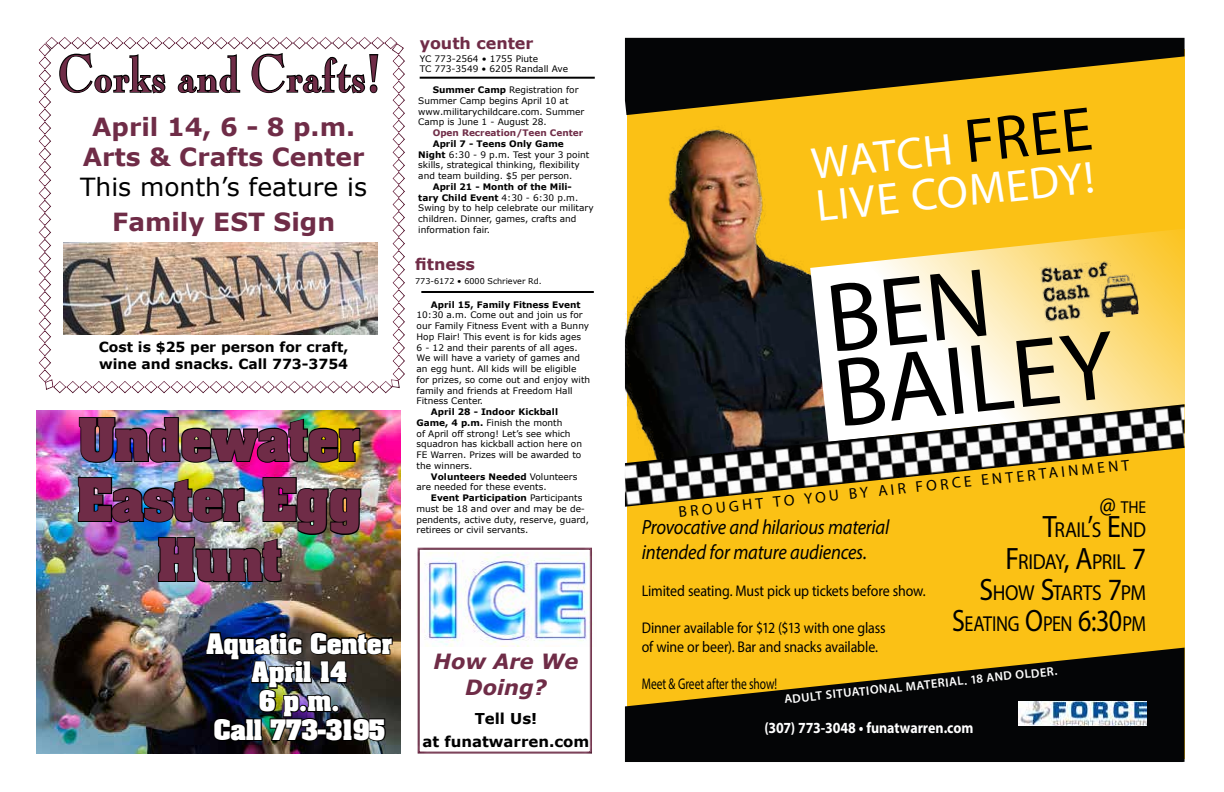
<style>
.page{position:relative;width:1224px;height:792px;background:#fff}
.page>*{position:absolute;margin:0;border:0;box-sizing:border-box;transform-origin:0 0}
.t1{font:98.2px/75px "Myriad Pro";color:#000}
.t2{font:50px/60px "ACHEN Normal";color:#6f2c47;text-align:center}
.t3{font:45px/43.1px "Myriad Pro";color:#fff}
.t4{font:900 40px "BD Engraved";color:#6f2c47}
.t5{font:700 25px/30px "Verdana";color:#6f2c47;text-align:center}
.t6{font:25px "Verdana";color:#000}
.t7{font:24px/28.8px "ACHEN Normal";color:#fff;text-align:center}
.t8{font:21.7px/31.1px "Myriad Pro";letter-spacing:-.015em;color:#000;text-align:right;scale:.9 1}
.t9{font:italic 700 21px/25.2px "Verdana";color:#6f2c47;text-align:center}
.t10{font:italic 20.7px/24.8px "Myriad Pro";letter-spacing:-.015em;color:#000;scale:.9 1}
.t11{font:17.4px "Myriad Pro";color:#000;scale:.9 1}
.t12{font:700 16px "Verdana";color:#6f2c47}
.t13{font:700 15.9px "Verdana";color:#6f2c47}
.t14{font:15.5px/18.6px "Myriad Pro";letter-spacing:-.01em;color:#000;scale:.9 1}
.t15{font:15.5px "Myriad Pro";letter-spacing:-.01em;color:#000}
.t16{font:700 15.5px "Myriad Pro";letter-spacing:-.005em;color:#fff;scale:.9 1}
.t17{font:15.5px "Myriad Pro";letter-spacing:-.01em;color:#000;scale:.74 1}
.t18{font:700 15px/22.9px "Verdana";color:#000;text-align:center}
.t19{font:700 13.9px/16.7px "Verdana";color:#000}
.t20{font:600 12.4px "Myriad Pro";color:#fff}
.t21{font:9px/10.8px "Verdana";color:#000}
.t22{font:700 9px "Verdana";color:#000}
.t23{font:700 9px "Verdana";color:#6f2c47}
.t24{font:8px "Verdana";color:#000}
.s1{font-weight:700}
.s2{font-size:62.4px;color:#000}
.s3{font-size:24.8px}
.s4{font-size:31px}
</style>
<div class="page">
<hr style="left:420px;top:77px;width:175px;height:2px;background:#000">
<svg style="left:38px;top:37px;width:367px;height:357px"></svg>
<div style="left:627px;top:49px;width:557px;height:709px;background:#fbc115"></div>
<svg style="left:625px;top:38px;width:560px;height:77px;fill:#040506"></svg>
<svg style="left:625px;top:648px;width:560px;height:114px;fill:#040506"></svg>
<img style="left:625px;top:111px;width:262px;height:293px">
<svg style="left:810px;top:226px;width:375px;height:178px"></svg>
<img style="left:625px;top:404px;width:560px;height:103px">
<img style="left:1039px;top:257px;width:100px;height:67px">
<img style="left:1019px;top:702px;width:127px;height:24px">
<img style="left:36px;top:411px;width:364px;height:343px">
<img style="left:76px;top:416px;width:286px;height:167px">
<img style="left:205px;top:625px;width:189px;height:118px">
<img style="left:64px;top:242px;width:314px;height:92px">
<hr style="left:421px;top:291px;width:173px;height:2px;background:#000">
<div style="left:412px;top:543px;width:187px;height:218px;background:#000;opacity:.75"></div>
<h3 class="t4" style="left:58px;top:44px;width:325px">Corks and Crafts!</h3>
<h3 class="t5" style="left:83px;top:111px;width:283px">April 14, 6 - 8 p.m.<br>Arts &amp; Crafts Center</h3>
<h3 class="t6" style="left:80px;top:171px;width:288px">This month’s feature is</h3>
<h3 class="t5" style="left:112px;top:206px;width:225px">Family EST Sign</h3>
<h3 class="t19" style="left:99px;top:338px;width:251px">Cost is $25 per person for craft, wine and snacks. Call 773-3754</h3>
<h2 class="t2" style="left:77px;top:414px;width:286px">Undewater<br>Easter Egg<br>Hunt</h2>
<h3 class="t7" style="left:207px;top:631px;width:187px">Aquatic Center<br>April 14<br>6 p.m.<br>Call 773-3195</h3>
<h3 class="t13" style="left:420px;top:33px;width:115px">youth center</h3>
<p class="t21" style="left:420px;top:53px;width:150px">YC 773-2564 • 1755 Piute<br>TC 773-3549 • 6205 Randall Ave</p>
<p class="t21" style="left:418px;top:84px;width:168px;text-indent:14px"><span class="s1">Summer Camp</span> Registration for<br>Summer Camp begins April 10 at www.militarychildcare.com. Summer<br>Camp is June 1 - August 28.</p>
<p class="t23" style="left:433px;top:127px;width:152px">Open Recreation/Teen Center</p>
<p class="t21" style="left:418px;top:138px;width:173px;text-indent:14px"><span class="s1">April 7 - Teens Only Game Night</span> 6:30 - 9 p.m. Test your 3 point skills, strategical thinking, flexibility and team building. $5 per person.</p>
<p class="t21" style="left:418px;top:181px;width:177px;text-indent:14px"><span class="s1">April 21 - Month of the Mili&shy;tary Child Event</span> 4:30 - 6:30 p.m.<br>Swing by to help celebrate our military children. Dinner, games, crafts and information fair.</p>
<h3 class="t12" style="left:415px;top:254px;width:61px">fitness</h3>
<p class="t24" style="left:415px;top:276px;width:128px">773-6172 • 6000 Schriever Rd.</p>
<p class="t22" style="left:431px;top:299px;width:151px">April 15, Family Fitness Event</p>
<p class="t21" style="left:417px;top:309px;width:175px">10:30 a.m. Come out and join us for our Family Fitness Event with a Bunny Hop Flair! This event is for kids ages<br>6 - 12 and their parents of all ages.<br>We will have a variety of games and an egg hunt. All kids will be eligible for prizes, so come out and enjoy with family and friends at Freedom Hall Fitness Center.</p>
<p class="t21" style="left:417px;top:406px;width:167px;text-indent:14px"><span class="s1">April 28 - Indoor Kickball<br>Game, 4 p.m.</span> Finish the month<br>of April off strong! Let’s see which squadron has kickball action here on<br>FE Warren. Prizes will be awarded to the winners.</p>
<p class="t21" style="left:417px;top:471px;width:162px;text-indent:14px"><span class="s1">Volunteers Needed</span> Volunteers are needed for these events.</p>
<p class="t21" style="left:417px;top:492px;width:174px;text-indent:14px"><span class="s1">Event Participation</span> Participants must be 18 and over and may be de&shy;pendents, active duty, reserve, guard, retirees or civil servants.</p>
<h3 class="t9" style="left:434px;top:649px;width:146px">How Are We<br>Doing?</h3>
<h3 class="t18" style="left:423px;top:707px;width:168px">Tell Us!<br>at funatwarren.com</h3>
<h3 class="t3" style="left:809px;top:142px;width:284px;rotate:-6deg">WATCH <span class="s2">FREE<br></span>LIVE COMEDY!</h3>
<h1 class="t1" style="left:823px;top:280px;width:282px;rotate:-6deg">BEN<br>BAILEY</h1>
<h3 class="t15" style="left:678px;top:502px;width:455px;rotate:-6deg">BROUGHT TO YOU BY AIR FORCE ENTERTAINMENT</h3>
<h3 class="t11" style="left:1100px;top:496px;width:53px"><span class="s3">@</span> THE</h3>
<h3 class="t8" style="left:952px;top:514px;width:217px"><span class="s4">T</span>RAIL<span class="s4">’</span>S <span class="s4">E</span>ND<br><span class="s4">F</span>RIDAY<span class="s4">, A</span>PRIL <span class="s4">7<br>S</span>HOW <span class="s4">S</span>TARTS <span class="s4">7</span>PM<br><span class="s4">S</span>EATING <span class="s4">O</span>PEN <span class="s4">6:30</span>PM</h3>
<h3 class="t20" style="left:783px;top:691px;width:276px;rotate:-6deg">ADULT SITUATIONAL MATERIAL. 18 AND OLDER.</h3>
<h3 class="t10" style="left:642px;top:515px;width:277px">Provocative and hilarious material intended for mature audiences.</h3>
<h3 class="t14" style="left:642px;top:581px;width:317px">Limited seating. Must pick up tickets before show.</h3>
<h3 class="t14" style="left:642px;top:619px;width:272px">Dinner available for $12 ($13 with one glass of wine or beer). Bar and snacks available.</h3>
<h3 class="t17" style="left:642px;top:674px;width:184px">Meet &amp; Greet after the show!</h3>
<h3 class="t16" style="left:765px;top:717px;width:234px">(307) 773-3048 • funatwarren.com</h3>
</div>
